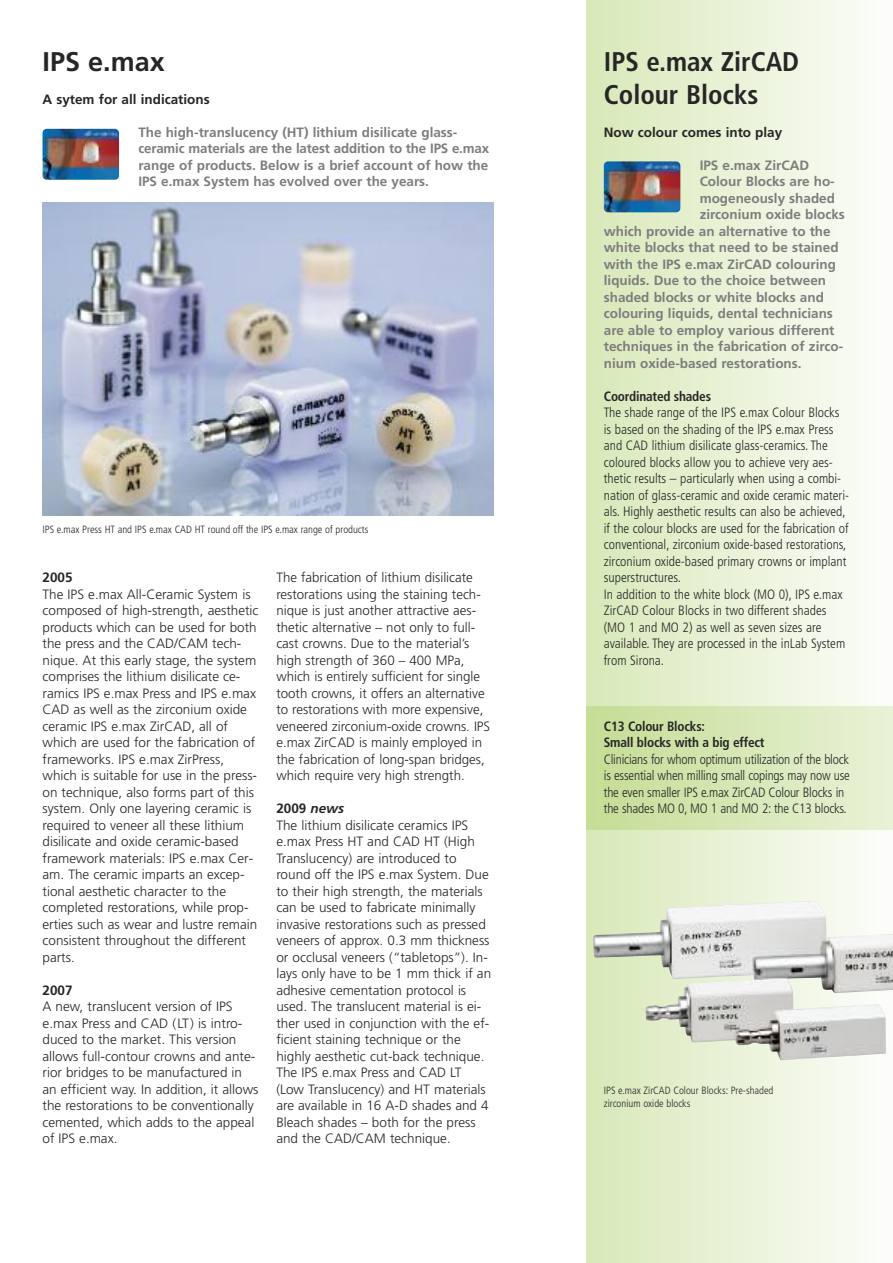
<style>
.page{position:relative;width:893px;height:1263px;background:#fff}
.page>*{position:absolute;margin:0;border:0;box-sizing:border-box;transform-origin:0 0}
.t1{font:700 condensed 27px/32.4px "Frutiger";color:#272627}
.t2{font:700 27px "Frutiger";color:#272627}
.t3{font:300 13.5px/16.5px "Frutiger";color:#272627}
.t4{font:300 condensed 13.5px/16.5px "Frutiger";color:#272627}
.t5{font:700 13.5px/16.5px "Frutiger";color:#7d7d7d}
.t6{font:700 condensed 13.5px/16.5px "Frutiger";letter-spacing:-.015em;color:#272627}
.t7{font:700 13.5px "Frutiger";color:#272627}
.t8{font:300 condensed 10.5px/13.5px "Frutiger";color:#272627}
.s1{font-weight:700}
.s2{font-weight:700;font-style:italic}
</style>
<div class="page">
<div style="left:587px;top:0;width:306px;height:1263px;background:linear-gradient(to right,#d8e8b8,#fcfdfa)"></div>
<img style="left:43px;top:203px;width:450px;height:312px">
<img style="left:43px;top:129px;width:76px;height:51px;border-radius:4px">
<img style="left:593px;top:901px;width:300px;height:159px">
<div style="left:587px;top:706px;width:306px;height:123px;background:linear-gradient(to right,#c4dd95,#e9f2d7)"></div>
<img style="left:604px;top:161px;width:76px;height:51px;border-radius:4px">
<h1 class="t2" style="left:43px;top:51px;width:124px">IPS e.max</h1>
<p class="t7" style="left:43px;top:93px;width:169px">A sytem for all indications</p>
<p class="t5" style="left:138px;top:125px;width:352px">The high-translucency (HT) lithium disilicate glass&shy;ceramic materials are the latest addition to the IPS e.max range of products. Below is a brief account of how the IPS e.max System has evolved over the years.</p>
<p class="t8" style="left:43px;top:523px;width:327px">IPS e.max Press HT and IPS e.max CAD HT round off the IPS e.max range of products</p>
<p class="t7" style="left:43px;top:572px;width:32px">2005</p>
<p class="t3" style="left:43px;top:587px;width:218px">The IPS e.max All-Ceramic System is composed of high-strength, aesthetic products which can be used for both the press and the CAD/CAM tech&shy;nique. At this early stage, the system comprises the lithium disilicate ce&shy;ramics IPS e.max Press and IPS e.max CAD as well as the zirconium oxide ceramic IPS e.max ZirCAD, all of which are used for the fabrication of frameworks. IPS e.max ZirPress, which is suitable for use in the press&shy;on technique, also forms part of this system. Only one layering ceramic is required to veneer all these lithium disilicate and oxide ceramic-based framework materials: IPS e.max Cer&shy;am. The ceramic imparts an excep&shy;tional aesthetic character to the completed restorations, while prop&shy;erties such as wear and lustre remain consistent throughout the different parts.</p>
<p class="t7" style="left:43px;top:984px;width:32px">2007</p>
<p class="t3" style="left:43px;top:999px;width:217px">A new, translucent version of IPS e.max Press and CAD (LT) is intro&shy;duced to the market. This version allows full-contour crowns and ante&shy;rior bridges to be manufactured in an efficient way. In addition, it allows the restorations to be conventionally cemented, which adds to the appeal of IPS e.max.</p>
<p class="t3" style="left:276px;top:570px;width:215px">The fabrication of lithium disilicate restorations using the staining tech&shy;nique is just another attractive aes&shy;thetic alternative – not only to full&shy;cast crowns. Due to the material’s high strength of 360 – 400 MPa, which is entirely sufficient for single tooth crowns, it offers an alternative to restorations with more expensive, veneered zirconium-oxide crowns. IPS e.max ZirCAD is mainly employed in the fabrication of long-span bridges, which require very high strength.</p>
<p class="t3" style="left:276px;top:801px;width:216px"><span class="s1">2009</span> <span class="s2">news<br></span>The lithium disilicate ceramics IPS e.max Press HT and CAD HT (High Translucency) are introduced to round off the IPS e.max System. Due to their high strength, the materials can be used to fabricate minimally invasive restorations such as pressed veneers of approx. 0.3 mm thickness or occlusal veneers (“tabletops”). In&shy;lays only have to be 1 mm thick if an adhesive cementation protocol is used. The translucent material is ei&shy;ther used in conjunction with the ef&shy;ficient staining technique or the highly aesthetic cut-back technique.<br>The IPS e.max Press and CAD LT (Low Translucency) and HT materials are available in 16 A-D shades and 4<br>Bleach shades – both for the press and the CAD/CAM technique.</p>
<h1 class="t1" style="left:604px;top:48px;width:197px">IPS e.max ZirCAD<br>Colour Blocks</h1>
<p class="t7" style="left:604px;top:126px;width:180px">Now colour comes into play</p>
<p class="t5" style="left:700px;top:158px;width:111px">IPS e.max ZirCAD</p>
<p class="t5" style="left:700px;top:174px;width:137px">Colour Blocks are ho-</p>
<p class="t5" style="left:700px;top:191px;width:137px">mogeneously shaded</p>
<p class="t5" style="left:700px;top:207px;width:147px">zirconium oxide blocks</p>
<p class="t5" style="left:604px;top:224px;width:228px">which provide an alternative to the</p>
<p class="t5" style="left:604px;top:240px;width:236px">white blocks that need to be stained</p>
<p class="t5" style="left:604px;top:257px;width:234px">with the IPS e.max ZirCAD colouring</p>
<p class="t5" style="left:604px;top:273px;width:224px">liquids. Due to the choice between</p>
<p class="t5" style="left:604px;top:290px;width:222px">shaded blocks or white blocks and</p>
<p class="t5" style="left:604px;top:306px;width:231px">colouring liquids, dental technicians</p>
<p class="t5" style="left:604px;top:323px;width:232px">are able to employ various different</p>
<p class="t5" style="left:604px;top:339px;width:241px">techniques in the fabrication of zirco-</p>
<p class="t5" style="left:604px;top:356px;width:199px">nium oxide-based restorations.</p>
<p class="t6" style="left:604px;top:389px;width:109px">Coordinated shades</p>
<p class="t4" style="left:604px;top:405px;width:247px">The shade range of the IPS e.max Colour Blocks is based on the shading of the lPS e.max Press and CAD lithium disilicate glass-ceramics. The coloured blocks allow you to achieve very aes&shy;thetic results – particularly when using a combi&shy;nation of glass-ceramic and oxide ceramic materi&shy;als. Highly aesthetic results can also be achieved, if the colour blocks are used for the fabrication of conventional, zirconium oxide-based restorations, zirconium oxide-based primary crowns or implant superstructures.<br>In addition to the white block (MO 0), IPS e.max ZirCAD Colour Blocks in two different shades (MO 1 and MO 2) as well as seven sizes are available. They are processed in the inLab System from Sirona.</p>
<p class="t6" style="left:604px;top:719px;width:162px">C13 Colour Blocks:<br>Small blocks with a big effect</p>
<p class="t4" style="left:604px;top:752px;width:248px">Clinicians for whom optimum utilization of the block is essential when milling small copings may now use the even smaller IPS e.max ZirCAD Colour Blocks in the shades MO 0, MO 1 and MO 2: the C13 blocks.</p>
<p class="t8" style="left:604px;top:1084px;width:171px">IPS e.max ZirCAD Colour Blocks: Pre-shaded zirconium oxide blocks</p>
</div>
